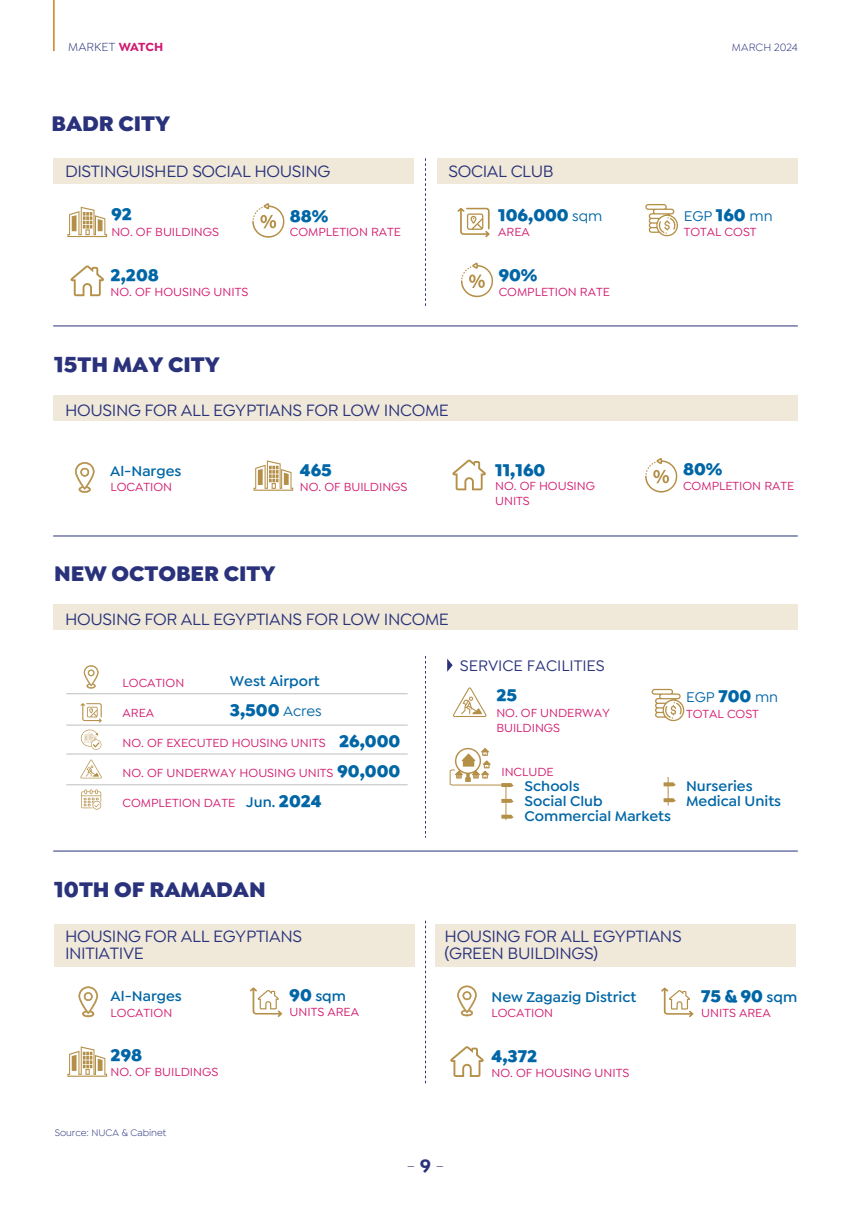
<style>
.page{position:relative;width:851px;height:1205px;background:#fff}
.page>*{position:absolute;margin:0;border:0;box-sizing:border-box;transform-origin:0 0}
.t1{font:900 22.5px "Isidora Sans";color:#29327b}
.t2{font:500 17.5px/17.5px "Isidora Sans";letter-spacing:-.02em;color:#29327b}
.t3{font:900 17.5px/30px "Isidora Sans";color:#0066a6}
.t4{font:500 16.25px "Isidora Sans";color:#29327b}
.t5{font:600 15px/15px "Isidora Sans";color:#0066a6}
.t6{font:500 15px "Isidora Sans";color:#0066a6}
.t7{font:500 12.5px/15px "Isidora Sans";color:#d11a6f}
.t8{font:12.5px "Isidora Sans";letter-spacing:.005em;color:#29327b}
.t9{font:11.25px "Isidora Sans";color:#29327b}
.t10{font:10px "Isidora Sans";color:#29327b}
.s1{font-weight:700;color:#d11a70}
.s2{font-weight:500;font-size:15px}
.s3{font-weight:900;font-size:17.5px}
.s4{font-weight:600;font-size:15px}
</style>
<div class="page">
<div style="left:53px;top:158px;width:360px;height:26px;background:#f0e9da"></div>
<div style="left:437px;top:158px;width:360px;height:26px;background:#f0e9da"></div>
<svg style="left:425px;top:158px;width:1px;height:148px"></svg>
<svg style="left:457px;top:208px;width:32px;height:29px"></svg>
<svg style="left:70px;top:265px;width:34px;height:31px"></svg>
<svg style="left:252px;top:203px;width:33px;height:35px"></svg>
<svg style="left:461px;top:263px;width:32px;height:34px"></svg>
<hr style="left:53px;top:325px;width:744px;height:1px;background:#29327b">
<hr style="left:53px;top:850px;width:744px;height:1px;background:#29327b">
<svg style="left:67px;top:207px;width:40px;height:30px"></svg>
<svg style="left:67px;top:1046px;width:40px;height:31px"></svg>
<svg style="left:425px;top:921px;width:1px;height:163px"></svg>
<div style="left:435px;top:924px;width:360px;height:42px;background:#f0e9da"></div>
<div style="left:54px;top:924px;width:360px;height:42px;background:#f0e9da"></div>
<svg style="left:250px;top:987px;width:32px;height:30px"></svg>
<svg style="left:450px;top:1046px;width:33px;height:31px"></svg>
<svg style="left:457px;top:985px;width:19px;height:31px"></svg>
<svg style="left:78px;top:986px;width:20px;height:31px"></svg>
<svg style="left:661px;top:987px;width:32px;height:30px"></svg>
<svg style="left:425px;top:656px;width:1px;height:182px"></svg>
<div style="left:53px;top:604px;width:744px;height:26px;background:#f0e9da"></div>
<div style="left:53px;top:395px;width:744px;height:26px;background:#f0e9da"></div>
<hr style="left:53px;top:535px;width:744px;height:1px;background:#29327b">
<svg style="left:452px;top:459px;width:34px;height:31px"></svg>
<svg style="left:253px;top:460px;width:40px;height:31px"></svg>
<svg style="left:663px;top:777px;width:12px;height:28px"></svg>
<svg style="left:75px;top:462px;width:19px;height:31px"></svg>
<hr style="left:66px;top:693px;width:341px;height:1px;background:#bcbec0">
<hr style="left:66px;top:784px;width:341px;height:1px;background:#bcbec0">
<hr style="left:66px;top:725px;width:341px;height:1px;background:#bcbec0">
<hr style="left:66px;top:754px;width:341px;height:1px;background:#bcbec0">
<svg style="left:84px;top:665px;width:14px;height:23px"></svg>
<svg style="left:80px;top:703px;width:22px;height:20px"></svg>
<svg style="left:447px;top:659px;width:5px;height:13px"></svg>
<svg style="left:449px;top:748px;width:64px;height:73px"></svg>
<svg style="left:80px;top:759px;width:22px;height:19px"></svg>
<svg style="left:80px;top:729px;width:21px;height:21px"></svg>
<svg style="left:645px;top:204px;width:33px;height:33px"></svg>
<svg style="left:651px;top:689px;width:33px;height:33px"></svg>
<svg style="left:453px;top:687px;width:33px;height:30px"></svg>
<svg style="left:81px;top:789px;width:20px;height:20px"></svg>
<svg style="left:645px;top:458px;width:33px;height:34px"></svg>
<hr style="left:53px;top:0;width:1px;height:51px;background:#e0872e">
<p class="t8" style="left:68px;top:40px;width:96px">MARKET <span class="s1">WATCH</span></p>
<h1 class="t1" style="left:51px;top:109px;width:120px">BADR CITY</h1>
<h2 class="t2" style="left:65px;top:162px;width:267px">DISTINGUISHED SOCIAL HOUSING</h2>
<h2 class="t2" style="left:448px;top:162px;width:106px">SOCIAL CLUB</h2>
<h2 class="t3" style="left:498px;top:200px;width:106px">106,000 <span class="s2">sqm</span></h2>
<p class="t7" style="left:498px;top:225px;width:33px">AREA</p>
<h2 class="t3" style="left:111px;top:199px;width:22px">92</h2>
<p class="t7" style="left:111px;top:224px;width:109px">NO. OF BUILDINGS</p>
<h2 class="t3" style="left:290px;top:201px;width:40px">88%</h2>
<p class="t7" style="left:290px;top:225px;width:113px">COMPLETION RATE</p>
<h2 class="t3" style="left:111px;top:260px;width:50px">2,208</h2>
<p class="t7" style="left:111px;top:284px;width:139px">NO. OF HOUSING UNITS</p>
<h2 class="t3" style="left:498px;top:260px;width:40px">90%</h2>
<p class="t7" style="left:498px;top:284px;width:113px">COMPLETION RATE</p>
<h1 class="t1" style="left:54px;top:350px;width:167px">15TH MAY CITY</h1>
<h2 class="t2" style="left:65px;top:401px;width:385px">HOUSING FOR ALL EGYPTIANS FOR LOW INCOME</h2>
<p class="t5" style="left:110px;top:463px;width:73px">Al-Narges</p>
<p class="t7" style="left:110px;top:479px;width:63px">LOCATION</p>
<h2 class="t3" style="left:300px;top:455px;width:34px">465</h2>
<p class="t7" style="left:300px;top:479px;width:109px">NO. OF BUILDINGS</p>
<h2 class="t3" style="left:495px;top:455px;width:52px">11,160</h2>
<p class="t7" style="left:495px;top:478px;width:101px">NO. OF HOUSING<br>UNITS</p>
<h1 class="t1" style="left:54px;top:559px;width:223px">NEW OCTOBER CITY</h1>
<h2 class="t2" style="left:65px;top:611px;width:385px">HOUSING FOR ALL EGYPTIANS FOR LOW INCOME</h2>
<h3 class="t4" style="left:459px;top:657px;width:146px">SERVICE FACILITIES</h3>
<p class="t9" style="left:731px;top:41px;width:67px">MARCH 2024</p>
<p class="t6" style="left:683px;top:207px;width:90px">EGP <span class="s3">160</span> mn</p>
<p class="t7" style="left:683px;top:225px;width:74px">TOTAL COST</p>
<h2 class="t3" style="left:683px;top:454px;width:41px">80%</h2>
<p class="t7" style="left:683px;top:478px;width:113px">COMPLETION RATE</p>
<p class="t5" style="left:230px;top:673px;width:91px">West Airport</p>
<h2 class="t3" style="left:230px;top:695px;width:93px">3,500 <span class="s2">Acres</span></h2>
<p class="t7" style="left:122px;top:675px;width:63px">LOCATION</p>
<p class="t7" style="left:122px;top:705px;width:33px">AREA</p>
<p class="t7" style="left:122px;top:735px;width:205px">NO. OF EXECUTED HOUSING UNITS</p>
<p class="t7" style="left:122px;top:765px;width:212px">NO. OF UNDERWAY HOUSING UNITS</p>
<p class="t7" style="left:122px;top:795px;width:114px">COMPLETION DATE</p>
<h2 class="t3" style="left:337px;top:726px;width:64px">26,000<br>90,000</h2>
<p class="t5" style="left:246px;top:794px;width:77px">Jun. <span class="s3">2024</span></p>
<h1 class="t1" style="left:54px;top:875px;width:213px">10TH OF RAMADAN</h1>
<h2 class="t2" style="left:65px;top:927px;width:238px">HOUSING FOR ALL EGYPTIANS<br>INITIATIVE</h2>
<p class="t5" style="left:289px;top:988px;width:58px"><span class="s3">90</span> sqm</p>
<p class="t5" style="left:111px;top:989px;width:73px">Al-Narges</p>
<p class="t7" style="left:111px;top:1005px;width:63px">LOCATION</p>
<p class="t7" style="left:289px;top:1004px;width:71px">UNITS AREA</p>
<h2 class="t3" style="left:111px;top:1040px;width:33px">298</h2>
<p class="t7" style="left:111px;top:1064px;width:109px">NO. OF BUILDINGS</p>
<p class="t10" style="left:55px;top:1127px;width:113px">Source: NUCA &amp; Cabinet</p>
<h2 class="t3" style="left:496px;top:680px;width:22px">25</h2>
<p class="t6" style="left:686px;top:689px;width:94px">EGP <span class="s3">700</span> mn</p>
<p class="t7" style="left:686px;top:706px;width:74px">TOTAL COST</p>
<p class="t7" style="left:496px;top:705px;width:115px">NO. OF UNDERWAY<br>BUILDINGS</p>
<p class="t7" style="left:501px;top:764px;width:54px">INCLUDE</p>
<p class="t5" style="left:524px;top:779px;width:148px">Schools<br>Social Club<br>Commercial Markets</p>
<p class="t5" style="left:686px;top:778px;width:97px">Nurseries<br>Medical Units</p>
<h2 class="t2" style="left:444px;top:927px;width:238px">HOUSING FOR ALL EGYPTIANS (GREEN BUILDINGS)</h2>
<p class="t5" style="left:491px;top:989px;width:146px">New Zagazig District</p>
<p class="t7" style="left:491px;top:1005px;width:63px">LOCATION</p>
<h2 class="t3" style="left:491px;top:1041px;width:47px">4,372</h2>
<p class="t7" style="left:491px;top:1065px;width:139px">NO. OF HOUSING UNITS</p>
<h2 class="t3" style="left:701px;top:981px;width:98px">75 &amp; 90 <span class="s4">sqm</span></h2>
<p class="t7" style="left:701px;top:1005px;width:71px">UNITS AREA</p>
</div>
